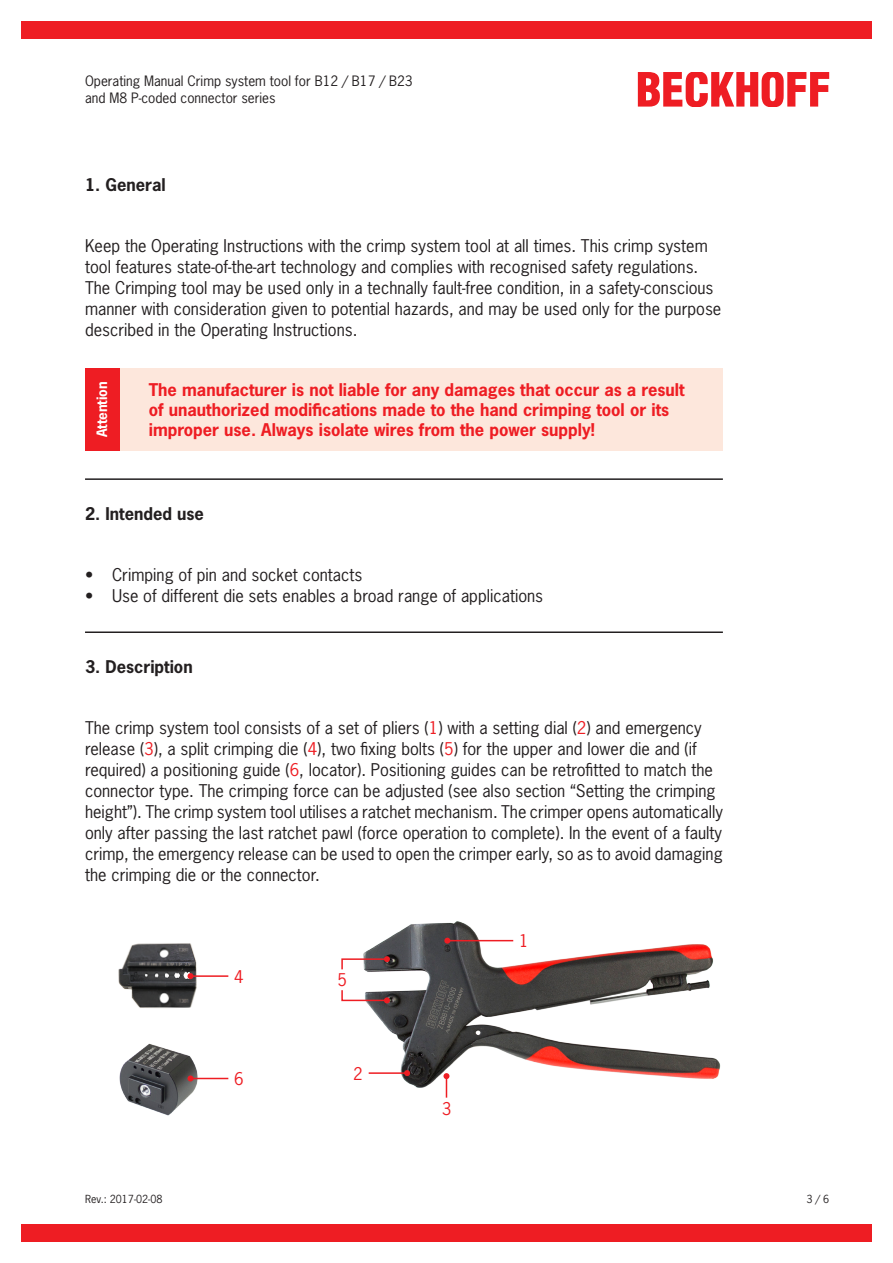
<style>
.page{position:relative;width:893px;height:1263px;background:#fff}
.page>*{position:absolute;margin:0;border:0;box-sizing:border-box;transform-origin:0 0}
.t1{font:16.5px/21px "News Gothic Std";color:#231f20}
.t2{font:700 16.5px/19.8px "News Gothic Std";color:#ee1d23}
.t3{font:700 16.5px "News Gothic Std";color:#231f20}
.t4{font:16.5px "News Gothic Std";color:#ee1d23}
.t5{font:13.5px/16.2px "News Gothic Std";color:#231f20}
.t6{font:700 13.5px "News Gothic Std";color:#fff}
.t7{font:10.5px "News Gothic Std";color:#231f20}
.s1{color:#ee1d23}
</style>
<div class="page">
<div style="left:21px;top:21px;width:851px;height:17px;background:#ee1d23"></div>
<div style="left:21px;top:1225px;width:851px;height:17px;background:#ee1d23"></div>
<svg style="left:638px;top:72px;width:191px;height:34px"></svg>
<div style="left:85px;top:368px;width:638px;height:83px;background:#fde7dc"></div>
<div style="left:85px;top:368px;width:34px;height:83px;background:#ee1d23"></div>
<hr style="left:85px;top:478px;width:638px;height:2px;background:#231f20">
<hr style="left:85px;top:631px;width:638px;height:2px;background:#231f20">
<img style="left:363px;top:921px;width:358px;height:177px">
<img style="left:118px;top:943px;width:79px;height:65px">
<img style="left:119px;top:1043px;width:80px;height:73px">
<svg style="left:443px;top:1073px;width:6px;height:24px"></svg>
<hr style="left:369px;top:1072px;width:38px;height:2px;background:#ee1d23">
<svg style="left:404px;top:1070px;width:6px;height:6px"></svg>
<hr style="left:447px;top:940px;width:66px;height:1px;background:#ee1d23">
<svg style="left:444px;top:938px;width:6px;height:6px"></svg>
<hr style="left:191px;top:975px;width:37px;height:2px;background:#ee1d23">
<svg style="left:188px;top:973px;width:6px;height:6px"></svg>
<hr style="left:191px;top:1078px;width:37px;height:1px;background:#ee1d23">
<svg style="left:188px;top:1075px;width:6px;height:6px"></svg>
<svg style="left:341px;top:956px;width:49px;height:15px"></svg>
<svg style="left:341px;top:989px;width:49px;height:14px"></svg>
<p class="t5" style="left:85px;top:73px;width:329px">Operating Manual Crimp system tool for B12 / B17 / B23 and M8 P-coded connector series</p>
<p class="t3" style="left:85px;top:174px;width:82px">1. General</p>
<p class="t1" style="left:85px;top:235px;width:638px">Keep the Operating Instructions with the crimp system tool at all times. This crimp system tool features state-of-the-art technology and complies with recognised safety regulations.<br>The Crimping tool may be used only in a technally fault-free condition, in a safety-conscious manner with consideration given to potential hazards, and may be used only for the purpose described in the Operating Instructions.</p>
<p class="t6" style="left:93px;top:437px;width:58px;rotate:-90deg">Attention</p>
<p class="t2" style="left:149px;top:379px;width:537px">The manufacturer is not liable for any damages that occur as a result of unauthorized modifications made to the hand crimping tool or its</p>
<p class="t2" style="left:149px;top:419px;width:448px">improper use. Always isolate wires from the power supply!</p>
<p class="t3" style="left:85px;top:503px;width:120px">2. Intended use</p>
<p class="t1" style="left:85px;top:564px;width:279px">• Crimping of pin and socket contacts</p>
<p class="t1" style="left:85px;top:585px;width:460px">• Use of different die sets enables a broad range of applications</p>
<p class="t3" style="left:85px;top:656px;width:109px">3. Description</p>
<p class="t1" style="left:85px;top:717px;width:639px">The crimp system tool consists of a set of pliers (<span class="s1">1</span>) with a setting dial (<span class="s1">2</span>) and emergency release (<span class="s1">3</span>), a split crimping die (<span class="s1">4</span>), two fixing bolts (<span class="s1">5</span>) for the upper and lower die and (if required) a positioning guide (<span class="s1">6</span>, locator). Positioning guides can be retrofitted to match the connector type. The crimping force can be adjusted (see also section “Setting the crimping height”). The crimp system tool utilises a ratchet mechanism. The crimper opens automatically only after passing the last ratchet pawl (force operation to complete). In the event of a faulty crimp, the emergency release can be used to open the crimper early, so as to avoid damaging the crimping die or the connector.</p>
<p class="t4" style="left:234px;top:966px;width:11px">4</p>
<p class="t4" style="left:337px;top:969px;width:11px">5</p>
<p class="t4" style="left:234px;top:1068px;width:11px">6</p>
<p class="t4" style="left:353px;top:1063px;width:11px">2</p>
<p class="t4" style="left:442px;top:1098px;width:11px">3</p>
<p class="t4" style="left:519px;top:930px;width:11px">1</p>
<p class="t7" style="left:85px;top:1193px;width:79px">Rev.: 2017-02-08</p>
<p class="t7" style="left:806px;top:1193px;width:24px">3 / 6</p>
</div>
